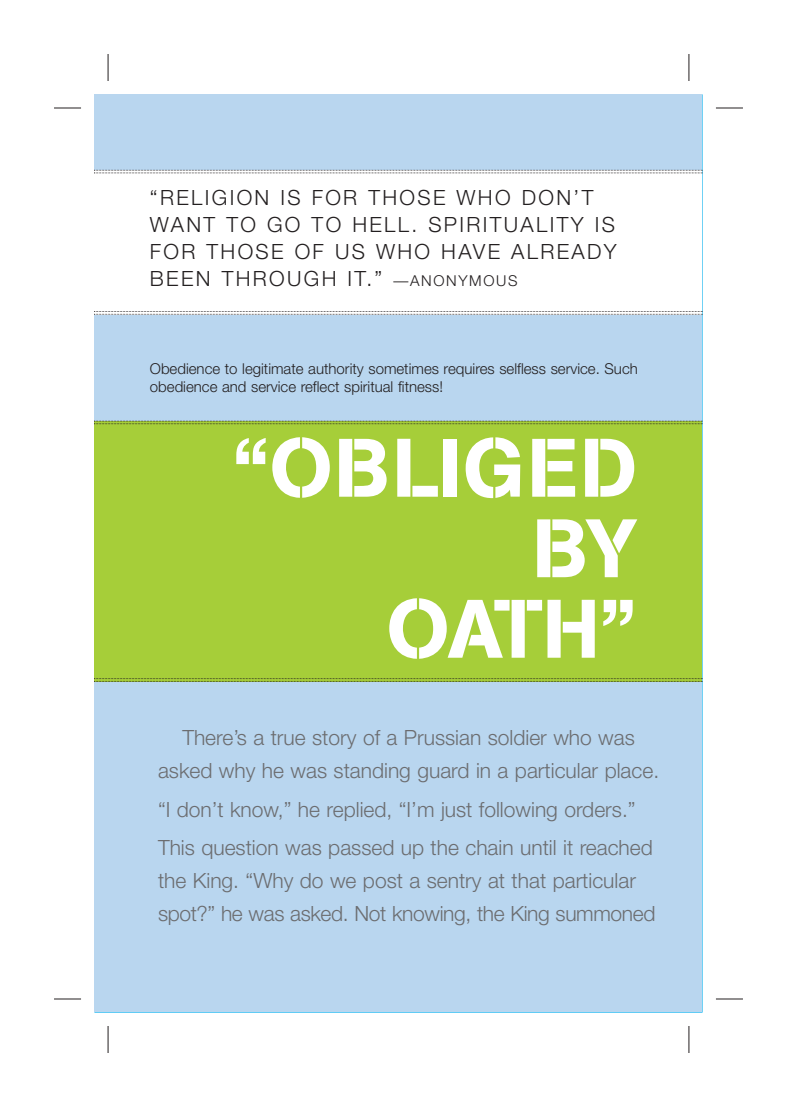
<style>
.page{position:relative;width:797px;height:1107px;background:#fff}
.page>*{position:absolute;margin:0;border:0;box-sizing:border-box;transform-origin:0 0}
.t1{font:81.9px/80.6px "AG Book Stencil";letter-spacing:.015em;color:#fff;text-align:right}
.t2{font:300 21px/33px "Helvetica Neue";color:#6c6d70}
.t3{font:300 21px/27px "Helvetica Neue";letter-spacing:.11em;color:#231f20}
.t4{font:300 15px/18px "Helvetica Neue";color:#231f20}
.s1{font-size:15px}
</style>
<div class="page">
<svg style="left:108px;top:54px;width:1px;height:27px"></svg>
<svg style="left:688px;top:54px;width:1px;height:27px"></svg>
<svg style="left:108px;top:1026px;width:1px;height:27px"></svg>
<svg style="left:688px;top:1026px;width:1px;height:27px"></svg>
<svg style="left:54px;top:108px;width:27px;height:1px"></svg>
<svg style="left:716px;top:108px;width:26px;height:1px"></svg>
<svg style="left:54px;top:999px;width:27px;height:1px"></svg>
<svg style="left:716px;top:999px;width:26px;height:1px"></svg>
<div style="left:94px;top:94px;width:608px;height:918px;background:#b9d6ef"></div>
<div style="left:94px;top:421px;width:608px;height:260px;background:#a6ce39"></div>
<svg style="left:94px;top:678px;width:609px;height:4px"></svg>
<div style="left:94px;top:170px;width:608px;height:144px;background:#fff"></div>
<svg style="left:94px;top:170px;width:609px;height:4px"></svg>
<svg style="left:94px;top:311px;width:609px;height:4px"></svg>
<svg style="left:94px;top:421px;width:609px;height:3px"></svg>
<p class="t3" style="left:150px;top:183px;width:468px">“RELIGION IS FOR THOSE WHO DON’T<br>WANT TO GO TO HELL. SPIRITUALITY IS<br>FOR THOSE OF US WHO HAVE ALREADY<br>BEEN THROUGH IT.” <span class="s1">—ANONYMOUS</span></p>
<p class="t4" style="left:150px;top:359px;width:489px">Obedience to legitimate authority sometimes requires selfless service. Such obedience and service reflect spiritual fitness!</p>
<h1 class="t1" style="left:232px;top:427px;width:406px">“OBLIGED<br>BY<br>OATH”</h1>
<p class="t2" style="left:158px;top:721px;width:502px;text-align:center">There’s a true story of a Prussian soldier who was asked why he was standing guard in a particular place.</p>
<p class="t2" style="left:158px;top:790px;width:496px;line-height:38.4px">“I don’t know,” he replied, “I’m just following orders.”<br>This question was passed up the chain until it reached</p>
<p class="t2" style="left:158px;top:864px;width:499px">the King. “Why do we post a sentry at that particular spot?” he was asked. Not knowing, the King summoned</p>
</div>
